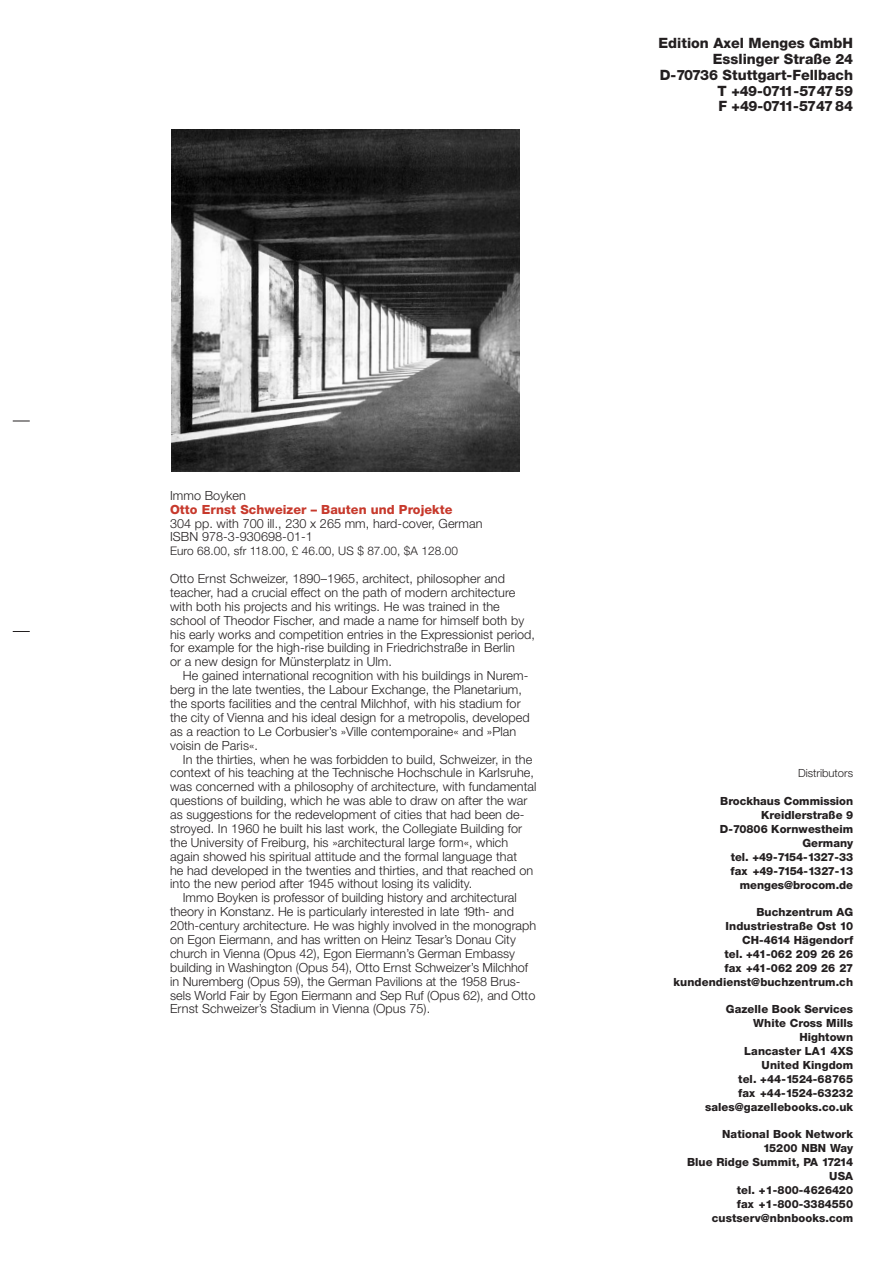
<style>
.page{position:relative;width:893px;height:1263px;background:#fff}
.page>*{position:absolute;margin:0;border:0;box-sizing:border-box;transform-origin:0 0}
.t1{font:800 14.25px/15.8px "Helvetica Neue";color:#231f20;text-align:right}
.t2{font:300 12.6px/14px "Helvetica Neue";letter-spacing:.005em;color:#231f20}
.t3{font:800 12.6px "Helvetica Neue";letter-spacing:.005em;color:#c7392c}
.t4{font:300 11.85px "Helvetica Neue";letter-spacing:.005em;color:#231f20}
.t5{font:800 11.25px/14px "Helvetica Neue";letter-spacing:.005em;color:#231f20;text-align:right}
.t6{font:300 11.25px "Helvetica Neue";color:#231f20}
</style>
<div class="page">
<svg style="left:13px;top:421px;width:17px;height:1px"></svg>
<svg style="left:13px;top:631px;width:17px;height:1px"></svg>
<img style="left:171px;top:129px;width:349px;height:343px">
<p class="t1" style="left:658px;top:37px;width:196px">Edition Axel Menges GmbH<br>Esslinger Straße 24<br>D-70736 Stuttgart-Fellbach<br>T +49-0711-574759<br>F +49-0711-5747 84</p>
<p class="t2" style="left:170px;top:489px;width:77px">Immo Boyken</p>
<p class="t3" style="left:170px;top:505px;width:284px">Otto Ernst Schweizer – Bauten und Projekte</p>
<p class="t2" style="left:170px;top:517px;width:314px">304 pp. with 700 ill., 230 x 265 mm, hard-cover, German<br>ISBN 978-3-930698-01-1</p>
<p class="t4" style="left:170px;top:547px;width:289px">Euro 68.00, sfr 118.00, £ 46.00, US $ 87.00, $A 128.00</p>
<p class="t2" style="left:170px;top:573px;width:366px">Otto Ernst Schweizer, 1890–1965, architect, philosopher and teacher, had a crucial effect on the path of modern architecture with both his projects and his writings. He was trained in the school of Theodor Fischer, and made a name for himself both by his early works and competition entries in the Expressionist period, for example for the high-rise building in Friedrichstraße in Berlin<br>or a new design for Münsterplatz in Ulm.</p>
<p class="t2" style="left:170px;top:670px;width:361px;text-indent:13px">He gained international recognition with his buildings in Nurem&shy;berg in the late twenties, the Labour Exchange, the Planetarium, the sports facilities and the central Milchhof, with his stadium for the city of Vienna and his ideal design for a metropolis, developed as a reaction to Le Corbusier’s »Ville contemporaine« and »Plan voisin de Paris«.</p>
<p class="t2" style="left:183px;top:753px;width:351px">In the thirties, when he was forbidden to build, Schweizer, in the</p>
<p class="t2" style="left:170px;top:767px;width:365px">context of his teaching at the Technische Hochschule in Karlsruhe,</p>
<p class="t2" style="left:170px;top:781px;width:368px">was concerned with a philosophy of architecture, with fundamental</p>
<p class="t2" style="left:170px;top:795px;width:359px">questions of building, which he was able to draw on after the war</p>
<p class="t2" style="left:170px;top:809px;width:356px">as suggestions for the redevelopment of cities that had been de-</p>
<p class="t2" style="left:170px;top:823px;width:354px">stroyed. In 1960 he built his last work, the Collegiate Building for</p>
<p class="t2" style="left:170px;top:836px;width:340px">the University of Freiburg, his »architectural large form«, which</p>
<p class="t2" style="left:170px;top:850px;width:348px">again showed his spiritual attitude and the formal language that</p>
<p class="t2" style="left:170px;top:864px;width:365px">he had developed in the twenties and thirties, and that reached on</p>
<p class="t2" style="left:170px;top:878px;width:304px">into the new period after 1945 without losing its validity.</p>
<p class="t2" style="left:183px;top:892px;width:335px">Immo Boyken is professor of building history and architectural</p>
<p class="t2" style="left:170px;top:906px;width:345px">theory in Konstanz. He is particularly interested in late 19th- and</p>
<p class="t2" style="left:170px;top:920px;width:368px">20th-century architecture. He was highly involved in the monograph</p>
<p class="t2" style="left:170px;top:934px;width:347px">on Egon Eiermann, and has written on Heinz Tesar’s Donau City</p>
<p class="t2" style="left:170px;top:948px;width:346px">church in Vienna (Opus 42), Egon Eiermann’s German Embassy</p>
<p class="t2" style="left:170px;top:961px;width:360px">building in Washington (Opus 54), Otto Ernst Schweizer’s Milchhof</p>
<p class="t2" style="left:170px;top:975px;width:352px">in Nuremberg (Opus 59), the German Pavilions at the 1958 Brus-</p>
<p class="t2" style="left:170px;top:989px;width:367px">sels World Fair by Egon Eiermann and Sep Ruf (Opus 62), and Otto</p>
<p class="t2" style="left:170px;top:1003px;width:262px">Ernst Schweizer’s Stadium in Vienna (Opus 75).</p>
<p class="t6" style="left:798px;top:769px;width:57px">Distributors</p>
<p class="t5" style="left:720px;top:795px;width:135px">Brockhaus Commission<br>Kreidlerstraße 9<br>D-70806 Kornwestheim<br>Germany<br>tel. +49-7154-1327-33 fax +49-7154-1327-13 menges@brocom.de</p>
<p class="t5" style="left:673px;top:906px;width:181px">Buchzentrum AG<br>Industriestraße Ost 10<br>CH-4614 Hägendorf<br>tel. +41-062 209 26 26<br>fax +41-062 209 26 27 kundendienst@buchzentrum.ch</p>
<p class="t5" style="left:705px;top:1003px;width:150px">Gazelle Book Services<br>White Cross Mills<br>Hightown<br>Lancaster LA1 4XS<br>United Kingdom<br>tel. +44-1524-68765<br>fax +44-1524-63232 sales@gazellebooks.co.uk</p>
<p class="t5" style="left:687px;top:1128px;width:168px">National Book Network<br>15200 NBN Way<br>Blue Ridge Summit, PA 17214<br>USA<br>tel. +1-800-4626420<br>fax +1-800-3384550 custserv@nbnbooks.com</p>
</div>
